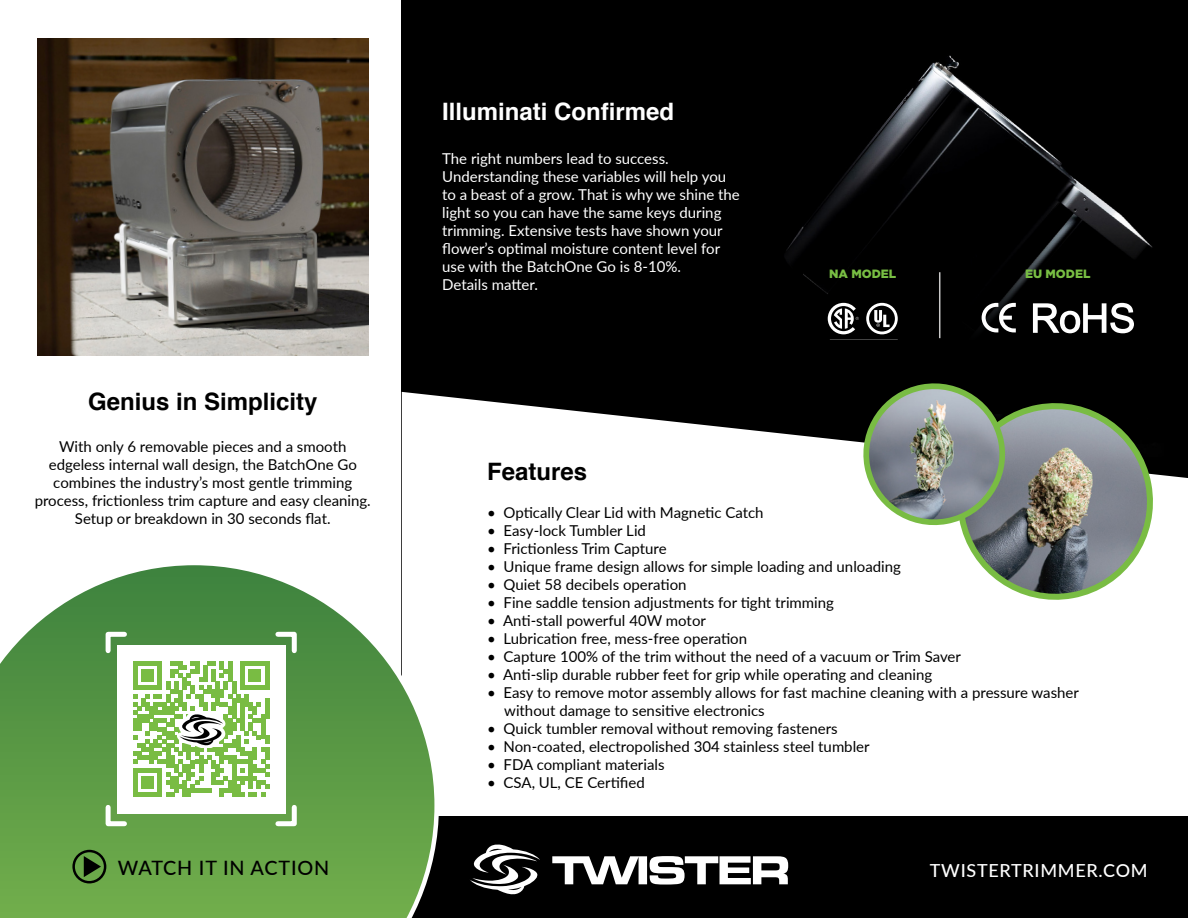
<style>
.page{position:relative;width:1188px;height:918px;background:#fff}
.page>*{position:absolute;margin:0;border:0;box-sizing:border-box;transform-origin:0 0}
.t1{font:700 24px "Helvetica";color:#000}
.t2{font:700 24px "Helvetica";color:#fff}
.t3{font:500 19.8px "Lato";letter-spacing:.04em;color:#000}
.t4{font:500 18px "Lato";letter-spacing:.04em;color:#fff}
.t5{font:15px/18px "Lato";color:#000;text-align:center}
.t6{font:15px/18px "Lato";color:#fff}
.t7{font:900 12px "Gotham";color:#78be43}
</style>
<div class="page">
<div style="left:402px;top:0;width:786px;height:817px;background:#000"></div>
<img style="left:822px;top:55px;width:290px;height:153px">
<img style="left:38px;top:38px;width:330px;height:318px">
<div style="left:402px;top:392px;width:786px;height:424px;background:#fff"></div>
<div style="left:401px;top:816px;width:787px;height:102px;background:#000"></div>
<svg style="left:470px;top:845px;width:70px;height:49px"></svg>
<svg style="left:552px;top:856px;width:236px;height:29px"></svg>
<svg style="left:0;top:561px;width:439px;height:357px;background:#79ab67"></svg>
<svg style="left:72px;top:850px;width:34px;height:33px"></svg>
<svg style="left:103px;top:629px;width:196px;height:200px"></svg>
<div style="left:766px;top:208px;width:387px;height:206px;background:#000"></div>
<hr style="left:939px;top:272px;width:1px;height:66px;background:#c8c7c7">
<svg style="left:828px;top:303px;width:31px;height:31px"></svg>
<svg style="left:866px;top:303px;width:32px;height:31px"></svg>
<svg style="left:982px;top:303px;width:34px;height:29px"></svg>
<svg style="left:1033px;top:303px;width:101px;height:30px"></svg>
<img style="left:861px;top:383px;width:297px;height:222px">
<h1 class="t1" style="left:88px;top:382px;width:231px">Genius in Simplicity</h1>
<p class="t5" style="left:35px;top:437px;width:338px">With only 6 removable pieces and a smooth edgeless internal wall design, the BatchOne Go combines the industry’s most gentle trimming process, frictionless trim capture and easy cleaning.<br>Setup or breakdown in 30 seconds flat.</p>
<h1 class="t2" style="left:442px;top:92px;width:234px">Illuminati Confirmed</h1>
<p class="t6" style="left:442px;top:148px;width:299px">The right numbers lead to success.<br>Understanding these variables will help you to a beast of a grow. That is why we shine the light so you can have the same keys during trimming. Extensive tests have shown your flower’s optimal moisture content level for use with the BatchOne Go is 8-10%.<br>Details matter.</p>
<p class="t7" style="left:829px;top:267px;width:69px">NA MODEL</p>
<p class="t7" style="left:1025px;top:267px;width:67px">EU MODEL</p>
<h1 class="t1" style="left:487px;top:453px;width:102px">Features</h1>
<p class="t5" style="left:487px;top:503px;width:278px">• Optically Clear Lid with Magnetic Catch</p>
<p class="t5" style="left:487px;top:521px;width:160px">• Easy-lock Tumbler Lid</p>
<p class="t5" style="left:487px;top:539px;width:181px">• Frictionless Trim Capture</p>
<p class="t5" style="left:487px;top:557px;width:415px">• Unique frame design allows for simple loading and unloading</p>
<p class="t5" style="left:487px;top:575px;width:201px">• Quiet 58 decibels operation</p>
<p class="t5" style="left:487px;top:593px;width:348px">• Fine saddle tension adjustments for tight trimming</p>
<p class="t5" style="left:487px;top:611px;width:220px">• Anti-stall powerful 40W motor</p>
<p class="t5" style="left:487px;top:629px;width:262px">• Lubrication free, mess-free operation</p>
<p class="t5" style="left:487px;top:647px;width:475px">• Capture 100% of the trim without the need of a vacuum or Trim Saver</p>
<p class="t5" style="left:487px;top:665px;width:447px">• Anti-slip durable rubber feet for grip while operating and cleaning</p>
<p class="t5" style="left:504px;top:683px;width:576px;text-align:left;text-indent:-17px">• Easy to remove motor assembly allows for fast machine cleaning with a pressure washer without damage to sensitive electronics</p>
<p class="t5" style="left:487px;top:719px;width:352px">• Quick tumbler removal without removing fasteners</p>
<p class="t5" style="left:487px;top:737px;width:384px">• Non-coated, electropolished 304 stainless steel tumbler</p>
<p class="t5" style="left:487px;top:755px;width:179px">• FDA compliant materials</p>
<p class="t5" style="left:487px;top:773px;width:159px">• CSA, UL, CE Certified</p>
<h2 class="t3" style="left:118px;top:853px;width:213px">WATCH IT IN ACTION</h2>
<p class="t4" style="left:930px;top:857px;width:219px">TWISTERTRIMMER.COM</p>
</div>
